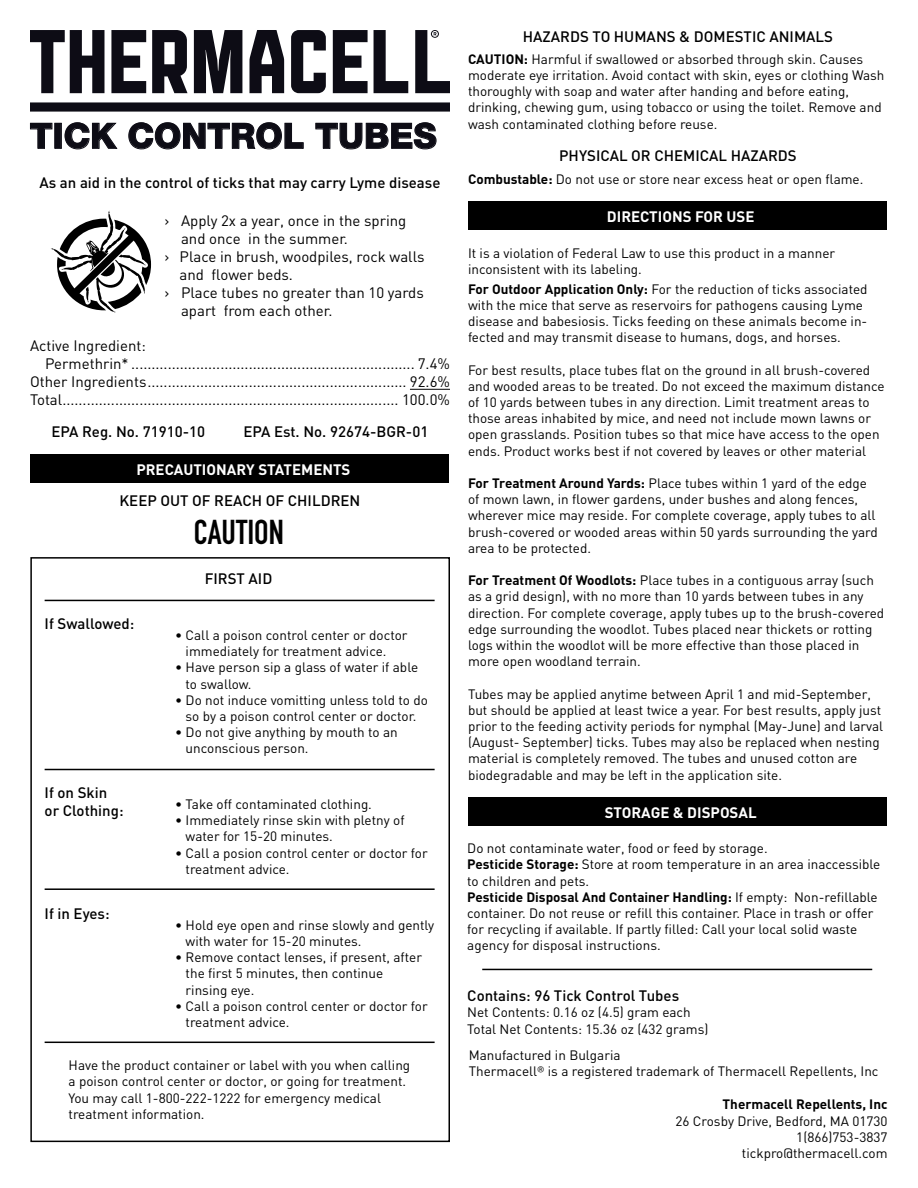
<style>
.page{position:relative;width:918px;height:1188px;background:#fff}
.page>*{position:absolute;margin:0;border:0;box-sizing:border-box;transform-origin:0 0}
.t1{font:800 35.1px "Helvetica Neue LT Std";color:#0d0c15}
.t2{font:700 34.05px "DIN Condensed";color:#000}
.t3{font:15px "DIN";color:#000}
.t4{font:500 15px/18px "DIN";color:#000}
.t5{font:700 15px "DIN";color:#fff}
.t6{font:13.5px/16.2px "DIN";color:#000}
.t7{font:700 13.5px "DIN";color:#000}
.s1{font-weight:700}
.s2{font-family:"DINOT"}
</style>
<div class="page">
<svg style="left:30px;top:122px;width:23px;height:27px"></svg>
<div style="left:54px;top:123px;width:8px;height:26px;border:1px solid #0d0c15"></div>
<svg style="left:64px;top:122px;width:54px;height:28px"></svg>
<svg style="left:128px;top:122px;width:176px;height:28px"></svg>
<svg style="left:315px;top:122px;width:122px;height:28px"></svg>
<div style="left:30px;top:102px;width:420px;height:10px;background:#0d0c15"></div>
<svg style="left:30px;top:30px;width:74px;height:63px"></svg>
<svg style="left:111px;top:30px;width:35px;height:63px"></svg>
<svg style="left:152px;top:30px;width:36px;height:63px"></svg>
<svg style="left:194px;top:30px;width:48px;height:63px;background:#37363e"></svg>
<svg style="left:291px;top:30px;width:35px;height:63px"></svg>
<svg style="left:333px;top:30px;width:35px;height:63px"></svg>
<svg style="left:374px;top:30px;width:34px;height:63px"></svg>
<svg style="left:249px;top:30px;width:35px;height:63px"></svg>
<svg style="left:415px;top:30px;width:35px;height:63px"></svg>
<svg style="left:51px;top:210px;width:100px;height:103px"></svg>
<hr style="left:410px;top:389px;width:40px;height:1px;background:#000">
<div style="left:31px;top:454px;width:418px;height:29px;background:#000"></div>
<div style="left:468px;top:201px;width:418px;height:29px;background:#000"></div>
<div style="left:468px;top:797px;width:418px;height:29px;background:#000"></div>
<div style="left:30px;top:557px;width:420px;height:585px;border:2px solid #000"></div>
<hr style="left:45px;top:769px;width:390px;height:1px;background:#000">
<hr style="left:45px;top:888px;width:390px;height:2px;background:#000">
<hr style="left:482px;top:969px;width:390px;height:1px;background:#000">
<hr style="left:45px;top:1042px;width:390px;height:1px;background:#000">
<hr style="left:45px;top:600px;width:390px;height:1px;background:#000">
<h1 class="t1" style="left:30px;top:115px;width:408px">TICK CONTROL TUBES</h1>
<p class="t4" style="left:39px;top:173px;width:403px">As an aid in the control of ticks that may carry Lyme disease</p>
<p class="t3" style="left:165px;top:211px;width:243px">› Apply 2x a year, once in the spring</p>
<p class="t3" style="left:181px;top:229px;width:168px">and once in the summer.</p>
<p class="t3" style="left:165px;top:247px;width:262px">› Place in brush, woodpiles, rock walls</p>
<p class="t3" style="left:180px;top:265px;width:115px">and flower beds.</p>
<p class="t3" style="left:165px;top:283px;width:261px">› Place tubes no greater than 10 yards</p>
<p class="t3" style="left:181px;top:301px;width:153px">apart from each other.</p>
<p class="t3" style="left:30px;top:336px;width:117px">Active Ingredient:</p>
<p class="t3" style="left:45px;top:354px;width:407px">Permethrin* ...................................................................... 7.4%</p>
<p class="t3" style="left:30px;top:372px;width:422px">Other Ingredients................................................................ 92.6%</p>
<p class="t3" style="left:30px;top:390px;width:422px">Total................................................................................... 100.0%</p>
<p class="t4" style="left:51px;top:422px;width:155px">EPA Reg. No. 71910-10</p>
<p class="t4" style="left:243px;top:422px;width:186px">EPA Est. No. 92674-BGR-01</p>
<p class="t5" style="left:136px;top:460px;width:216px">PRECAUTIONARY STATEMENTS</p>
<p class="t4" style="left:119px;top:491px;width:242px">KEEP OUT OF REACH OF CHILDREN</p>
<p class="t2" style="left:194px;top:509px;width:92px">CAUTION</p>
<p class="t4" style="left:45px;top:614px;width:91px">If Swallowed:</p>
<p class="t4" style="left:45px;top:783px;width:80px">If on Skin or Clothing:</p>
<p class="t4" style="left:45px;top:904px;width:67px">If in Eyes:</p>
<p class="t4" style="left:205px;top:569px;width:69px">FIRST AID</p>
<p class="t6" style="left:186px;top:627px;width:223px;text-indent:-10px">• Call a poison control center or doctor immediately for treatment advice.</p>
<p class="t6" style="left:186px;top:659px;width:234px;text-indent:-10px">• Have person sip a glass of water if able to swallow.</p>
<p class="t6" style="left:175px;top:692px;width:254px;text-align:center">• Do not induce vomitting unless told to do so by a poison control center or doctor.</p>
<p class="t6" style="left:186px;top:724px;width:214px;text-indent:-10px">• Do not give anything by mouth to an unconscious person.</p>
<p class="t6" style="left:175px;top:796px;width:198px">• Take off contaminated clothing.</p>
<p class="t6" style="left:186px;top:812px;width:221px;text-indent:-10px">• Immediately rinse skin with pletny of water for 15-20 minutes.</p>
<p class="t6" style="left:186px;top:844px;width:244px;text-indent:-10px">• Call a posion control center or doctor for treatment advice.</p>
<p class="t6" style="left:186px;top:916px;width:250px;text-indent:-10px">• Hold eye open and rinse slowly and gently with water for 15-20 minutes.</p>
<p class="t6" style="left:186px;top:949px;width:238px;text-indent:-10px">• Remove contact lenses, if present, after the first 5 minutes, then continue rinsing eye.</p>
<p class="t6" style="left:186px;top:997px;width:244px;text-indent:-10px">• Call a poison control center or doctor for treatment advice.</p>
<p class="t6" style="left:69px;top:1057px;width:343px">Have the product container or label with you when calling a poison control center or doctor, or going for treatment.<br>You may call 1-800-222-1222 for emergency medical treatment information.</p>
<p class="t4" style="left:523px;top:27px;width:312px">HAZARDS TO HUMANS &amp; DOMESTIC ANIMALS</p>
<p class="t6" style="left:468px;top:50px;width:418px"><span class="s1">CAUTION:</span> Harmful if swallowed or absorbed through skin. Causes moderate eye irritation. Avoid contact with skin, eyes or clothing Wash thoroughly with soap and water after handing and before eating, drinking, chewing gum, using tobacco or using the toilet. Remove and wash contaminated clothing before reuse.</p>
<p class="t4" style="left:559px;top:146px;width:239px">PHYSICAL OR CHEMICAL HAZARDS</p>
<p class="t6" style="left:468px;top:170px;width:397px"><span class="s1">Combustable:</span> Do not use or store near excess heat or open flame.</p>
<p class="t5" style="left:607px;top:207px;width:149px">DIRECTIONS FOR USE</p>
<p class="t6" style="left:468px;top:245px;width:369px">It is a violation of Federal Law to use this product in a manner inconsistent with its labeling.</p>
<p class="t6" style="left:468px;top:280px;width:401px"><span class="s1">For Outdoor Application Only:</span> For the reduction of ticks associated with the mice that serve as reservoirs for pathogens causing Lyme disease and babesiosis. Ticks feeding on these animals become in&shy;fected and may transmit disease to humans, dogs, and horses.</p>
<p class="t6" style="left:468px;top:361px;width:418px">For best results, place tubes flat on the ground in all brush-covered and wooded areas to be treated. Do not exceed the maximum distance of 10 yards between tubes in any direction. Limit treatment areas to those areas inhabited by mice, and need not include mown lawns or open grasslands. Position tubes so that mice have access to the open ends. Product works best if not covered by leaves or other material</p>
<p class="t6" style="left:468px;top:475px;width:411px"><span class="s1">For Treatment Around Yards:</span> Place tubes within 1 yard of the edge of mown lawn, in flower gardens, under bushes and along fences, wherever mice may reside. For complete coverage, apply tubes to all brush-covered or wooded areas within 50 yards surrounding the yard area to be protected.</p>
<p class="t6" style="left:468px;top:572px;width:418px"><span class="s1">For Treatment Of Woodlots:</span> Place tubes in a contiguous array (such as a grid design), with no more than 10 yards between tubes in any direction. For complete coverage, apply tubes up to the brush-covered edge surrounding the woodlot. Tubes placed near thickets or rotting logs within the woodlot will be more effective than those placed in more open woodland terrain.</p>
<p class="t6" style="left:468px;top:685px;width:417px">Tubes may be applied anytime between April 1 and mid-September, but should be applied at least twice a year. For best results, apply just prior to the feeding activity periods for nymphal (May-June) and larval (August- September) ticks. Tubes may also be replaced when nesting material is completely removed. The tubes and unused cotton are biodegradable and may be left in the application site.</p>
<p class="t5" style="left:605px;top:803px;width:154px">STORAGE &amp; DISPOSAL</p>
<p class="t6" style="left:467px;top:840px;width:302px">Do not contaminate water, food or feed by storage.</p>
<p class="t6" style="left:467px;top:856px;width:415px"><span class="s1">Pesticide Storage:</span> Store at room temperature in an area inaccessible to children and pets.</p>
<p class="t6" style="left:467px;top:889px;width:412px"><span class="s1">Pesticide Disposal And Container Handling:</span> If empty: Non-refillable container. Do not reuse or refill this container. Place in trash or offer for recycling if available. If partly filled: Call your local solid waste agency for disposal instructions.</p>
<p class="t4" style="left:467px;top:986px;width:213px">Contains: 96 Tick Control Tubes</p>
<p class="t6" style="left:467px;top:1004px;width:225px">Net Contents: 0.16 oz (4.5) gram each</p>
<p class="t6" style="left:467px;top:1020px;width:243px">Total Net Contents: 15.36 oz (432 grams)</p>
<p class="t6" style="left:469px;top:1047px;width:153px">Manufactured in Bulgaria</p>
<p class="t6" style="left:469px;top:1063px;width:411px">Thermacell<span class="s2">®</span> is a registered trademark of Thermacell Repellents, Inc</p>
<p class="t7" style="left:723px;top:1096px;width:167px">Thermacell Repellents, Inc</p>
<p class="t6" style="left:676px;top:1112px;width:214px">26 Crosby Drive, Bedford, MA 01730</p>
<p class="t6" style="left:796px;top:1129px;width:93px">1(866)753-3837</p>
<p class="t6" style="left:742px;top:1145px;width:147px">tickpro@thermacell.com</p>
</div>
